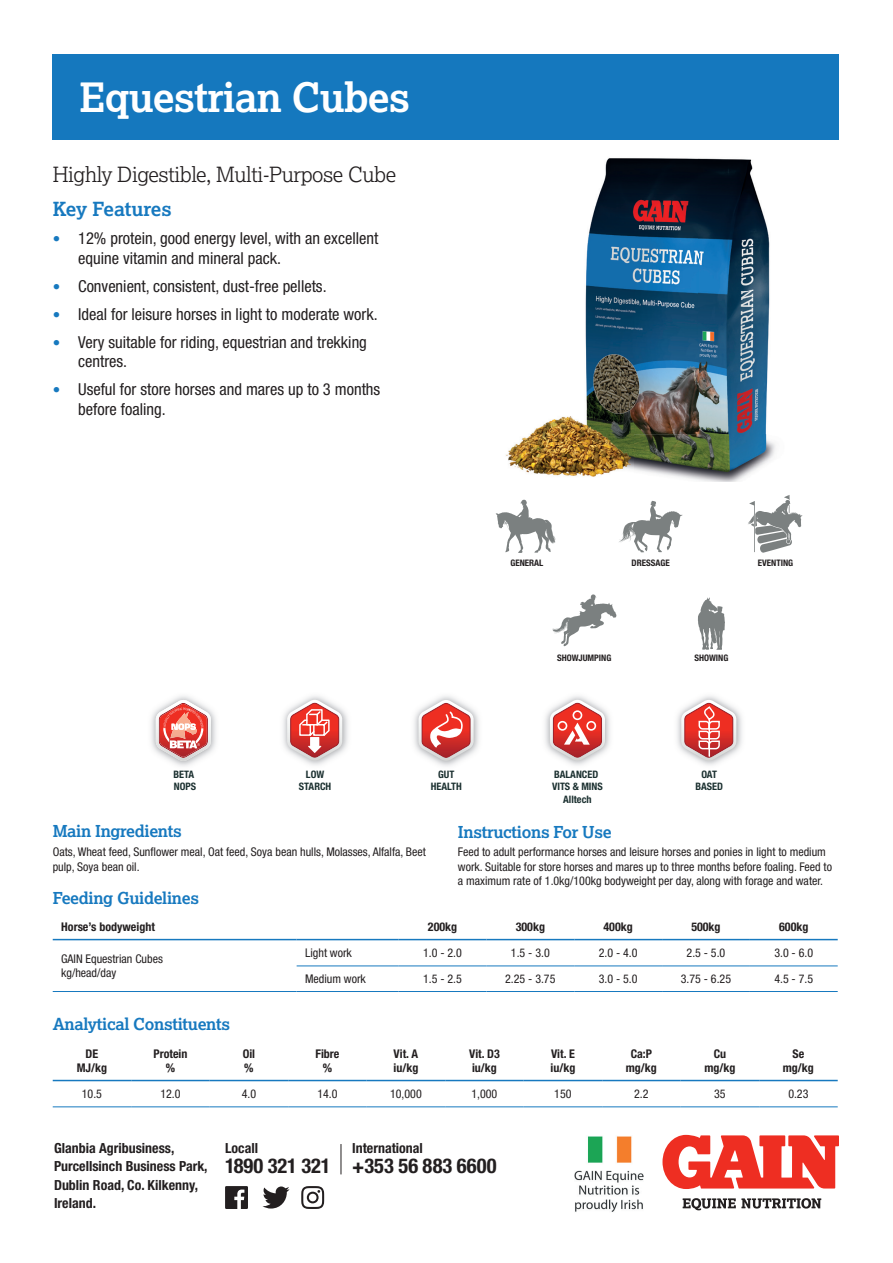
<style>
.page{position:relative;width:893px;height:1263px;background:#fff}
.page>*{position:absolute;margin:0;border:0;box-sizing:border-box;transform-origin:0 0}
.t1{font:700 40.5px "Lexia";letter-spacing:-.02em;color:#fff}
.t2{font:300 21px "Lexia";letter-spacing:-.02em;color:#231f20}
.t3{font:700 condensed 20.4px "Helvetica Neue LT Std";letter-spacing:.005em;color:#231f20}
.t4{font:700 19.5px "Lexia";letter-spacing:-.005em;color:#1779bf}
.t5{font:condensed 16.5px/19.5px "Helvetica Neue LT Std";color:#231f20}
.t6{font:700 16.5px "Lexia";letter-spacing:-.02em;color:#1779bf}
.t7{font:700 condensed 13.95px/18.6px "Helvetica Neue LT Std";color:#231f20}
.t8{font:condensed 12px/14.4px "Helvetica Neue LT Std";color:#231f20}
.t9{font:700 condensed 12px/14.4px "Helvetica Neue LT Std";color:#231f20;text-align:center}
.t10{font:700 condensed 10.35px/12.3px "Helvetica Neue LT Std";color:#1b3030;text-align:center}
.t11{font:700 condensed 9px "Helvetica Neue LT Std";color:#231f20}
.s1{font-weight:500;font-stretch:normal;font-size:15px;color:#1779bf}
</style>
<div class="page">
<div style="left:53px;top:54px;width:786px;height:85px;background:#1578be"></div>
<hr style="left:53px;top:939px;width:244px;height:1px;background:#1779bf">
<hr style="left:297px;top:939px;width:102px;height:1px;background:#1779bf">
<hr style="left:399px;top:939px;width:87px;height:1px;background:#1779bf">
<hr style="left:486px;top:939px;width:88px;height:1px;background:#1779bf">
<hr style="left:574px;top:939px;width:88px;height:1px;background:#1779bf">
<hr style="left:662px;top:939px;width:88px;height:1px;background:#1779bf">
<hr style="left:750px;top:939px;width:88px;height:1px;background:#1779bf">
<hr style="left:53px;top:991px;width:244px;height:1px;background:#1779bf">
<hr style="left:297px;top:966px;width:102px;height:1px;background:#1779bf">
<hr style="left:399px;top:966px;width:87px;height:1px;background:#1779bf">
<hr style="left:486px;top:966px;width:88px;height:1px;background:#1779bf">
<hr style="left:574px;top:966px;width:88px;height:1px;background:#1779bf">
<hr style="left:662px;top:966px;width:88px;height:1px;background:#1779bf">
<hr style="left:750px;top:966px;width:88px;height:1px;background:#1779bf">
<hr style="left:297px;top:991px;width:102px;height:1px;background:#1779bf">
<hr style="left:399px;top:991px;width:87px;height:1px;background:#1779bf">
<hr style="left:486px;top:991px;width:88px;height:1px;background:#1779bf">
<hr style="left:574px;top:991px;width:88px;height:1px;background:#1779bf">
<hr style="left:662px;top:991px;width:88px;height:1px;background:#1779bf">
<hr style="left:750px;top:991px;width:88px;height:1px;background:#1779bf">
<hr style="left:53px;top:1080px;width:78px;height:1px;background:#1779bf">
<hr style="left:131px;top:1080px;width:79px;height:1px;background:#1779bf">
<hr style="left:210px;top:1080px;width:78px;height:1px;background:#1779bf">
<hr style="left:288px;top:1080px;width:79px;height:1px;background:#1779bf">
<hr style="left:367px;top:1080px;width:78px;height:1px;background:#1779bf">
<hr style="left:445px;top:1080px;width:79px;height:1px;background:#1779bf">
<hr style="left:524px;top:1080px;width:78px;height:1px;background:#1779bf">
<hr style="left:602px;top:1080px;width:79px;height:1px;background:#1779bf">
<hr style="left:681px;top:1080px;width:78px;height:1px;background:#1779bf">
<hr style="left:759px;top:1080px;width:79px;height:1px;background:#1779bf">
<hr style="left:53px;top:1106px;width:78px;height:1px;background:#1779bf">
<hr style="left:131px;top:1106px;width:79px;height:1px;background:#1779bf">
<hr style="left:210px;top:1106px;width:78px;height:1px;background:#1779bf">
<hr style="left:288px;top:1106px;width:79px;height:1px;background:#1779bf">
<hr style="left:367px;top:1106px;width:78px;height:1px;background:#1779bf">
<hr style="left:445px;top:1106px;width:79px;height:1px;background:#1779bf">
<hr style="left:524px;top:1106px;width:78px;height:1px;background:#1779bf">
<hr style="left:602px;top:1106px;width:79px;height:1px;background:#1779bf">
<hr style="left:681px;top:1106px;width:78px;height:1px;background:#1779bf">
<hr style="left:759px;top:1106px;width:79px;height:1px;background:#1779bf">
<svg style="left:683px;top:1198px;width:138px;height:12px"></svg>
<svg style="left:662px;top:1135px;width:177px;height:54px"></svg>
<hr style="left:341px;top:1144px;width:1px;height:30px;background:#231f20">
<svg style="left:301px;top:1186px;width:23px;height:23px"></svg>
<svg style="left:225px;top:1186px;width:23px;height:23px"></svg>
<svg style="left:262px;top:1186px;width:28px;height:22px"></svg>
<img style="left:575px;top:1136px;width:68px;height:76px">
<svg style="left:496px;top:500px;width:60px;height:53px"></svg>
<svg style="left:619px;top:501px;width:64px;height:51px"></svg>
<svg style="left:748px;top:495px;width:55px;height:58px"></svg>
<svg style="left:552px;top:594px;width:64px;height:52px"></svg>
<svg style="left:697px;top:597px;width:28px;height:53px"></svg>
<img style="left:585px;top:158px;width:191px;height:324px">
<img style="left:506px;top:410px;width:128px;height:70px">
<img style="left:151px;top:696px;width:65px;height:70px">
<svg style="left:156px;top:700px;width:55px;height:61px"></svg>
<img style="left:545px;top:696px;width:65px;height:69px">
<svg style="left:550px;top:700px;width:55px;height:61px"></svg>
<div style="left:573px;top:710px;width:9px;height:10px;border:2px solid #fff;border-radius:50%"></div>
<div style="left:558px;top:721px;width:9px;height:10px;border:2px solid #fff;border-radius:50%"></div>
<div style="left:586px;top:721px;width:10px;height:10px;border:2px solid #fff;border-radius:50%"></div>
<img style="left:414px;top:696px;width:65px;height:70px">
<svg style="left:418px;top:700px;width:56px;height:61px"></svg>
<img style="left:283px;top:696px;width:65px;height:69px">
<svg style="left:287px;top:700px;width:55px;height:61px"></svg>
<img style="left:677px;top:696px;width:65px;height:69px">
<svg style="left:681px;top:700px;width:55px;height:61px"></svg>
<hr style="left:708px;top:719px;width:2px;height:37px;background:#fff">
<h1 class="t1" style="left:79px;top:72px;width:332px">Equestrian Cubes</h1>
<h2 class="t2" style="left:53px;top:161px;width:345px">Highly Digestible, Multi-Purpose Cube</h2>
<h3 class="t4" style="left:53px;top:197px;width:120px">Key Features</h3>
<h3 class="t5" style="left:78px;top:229px;width:302px;text-indent:-25px"><span class="s1">•</span> 12% protein, good energy level, with an excellent equine vitamin and mineral pack.</h3>
<h3 class="t5" style="left:53px;top:276px;width:275px"><span class="s1">•</span> Convenient, consistent, dust-free pellets.</h3>
<h3 class="t5" style="left:53px;top:304px;width:327px"><span class="s1">•</span> Ideal for leisure horses in light to moderate work.</h3>
<h3 class="t5" style="left:78px;top:332px;width:290px;text-indent:-25px"><span class="s1">•</span> Very suitable for riding, equestrian and trekking centres.</h3>
<h3 class="t5" style="left:78px;top:380px;width:304px;text-indent:-25px"><span class="s1">•</span> Useful for store horses and mares up to 3 months before foaling.</h3>
<p class="t11" style="left:510px;top:557px;width:35px">GENERAL</p>
<p class="t11" style="left:632px;top:557px;width:40px">DRESSAGE</p>
<p class="t11" style="left:758px;top:557px;width:37px">EVENTING</p>
<p class="t11" style="left:557px;top:652px;width:56px">SHOWJUMPING</p>
<p class="t11" style="left:694px;top:652px;width:36px">SHOWING</p>
<p class="t10" style="left:299px;top:768px;width:34px">LOW<br>STARCH</p>
<p class="t10" style="left:695px;top:768px;width:29px">OAT<br>BASED</p>
<p class="t10" style="left:173px;top:768px;width:24px;text-align:left">BETA<br>NOPS</p>
<p class="t10" style="left:552px;top:768px;width:52px">BALANCED<br>VITS &amp; MINS<br>Alltech</p>
<p class="t10" style="left:431px;top:768px;width:33px">GUT<br>HEALTH</p>
<h3 class="t6" style="left:53px;top:821px;width:131px">Main Ingredients</h3>
<p class="t8" style="left:53px;top:845px;width:375px">Oats, Wheat feed, Sunflower meal, Oat feed, Soya bean hulls, Molasses, Alfalfa, Beet pulp, Soya bean oil.</p>
<h3 class="t6" style="left:53px;top:887px;width:148px">Feeding Guidelines</h3>
<p class="t9" style="left:61px;top:919px;width:95px">Horse’s bodyweight</p>
<p class="t9" style="left:428px;top:919px;width:31px">200kg</p>
<p class="t9" style="left:516px;top:919px;width:31px">300kg</p>
<p class="t9" style="left:603px;top:919px;width:31px">400kg</p>
<p class="t9" style="left:691px;top:919px;width:31px">500kg</p>
<p class="t9" style="left:779px;top:919px;width:31px">600kg</p>
<p class="t8" style="left:61px;top:951px;width:103px">GAIN Equestrian Cubes kg/head/day</p>
<h3 class="t6" style="left:458px;top:821px;width:155px">Instructions For Use</h3>
<p class="t8" style="left:458px;top:845px;width:376px">Feed to adult performance horses and leisure horses and ponies in light to medium work. Suitable for store horses and mares up to three months before foaling. Feed to a maximum rate of 1.0kg/100kg bodyweight per day, along with forage and water.</p>
<p class="t8" style="left:305px;top:946px;width:48px">Light work</p>
<p class="t8" style="left:423px;top:946px;width:40px">1.0 - 2.0</p>
<p class="t8" style="left:511px;top:946px;width:40px">1.5 - 3.0</p>
<p class="t8" style="left:599px;top:946px;width:40px">2.0 - 4.0</p>
<p class="t8" style="left:687px;top:946px;width:40px">2.5 - 5.0</p>
<p class="t8" style="left:774px;top:946px;width:40px">3.0 - 6.0</p>
<p class="t8" style="left:305px;top:971px;width:62px">Medium work</p>
<p class="t8" style="left:423px;top:971px;width:40px">1.5 - 2.5</p>
<p class="t8" style="left:505px;top:971px;width:52px">2.25 - 3.75</p>
<p class="t8" style="left:599px;top:971px;width:40px">3.0 - 5.0</p>
<p class="t8" style="left:681px;top:971px;width:52px">3.75 - 6.25</p>
<p class="t8" style="left:774px;top:971px;width:40px">4.5 - 7.5</p>
<h3 class="t6" style="left:53px;top:1014px;width:179px">Analytical Constituents</h3>
<p class="t9" style="left:77px;top:1046px;width:32px">DE<br>MJ/kg</p>
<p class="t9" style="left:153px;top:1046px;width:35px">Protein %</p>
<p class="t9" style="left:243px;top:1046px;width:14px;text-align:left">Oil %</p>
<p class="t9" style="left:315px;top:1046px;width:25px">Fibre %</p>
<p class="t9" style="left:393px;top:1046px;width:26px;text-align:left">Vit. A iu/kg</p>
<p class="t9" style="left:469px;top:1046px;width:32px;text-align:left">Vit. D3 iu/kg</p>
<p class="t9" style="left:550px;top:1046px;width:26px;text-align:left">Vit. E iu/kg</p>
<p class="t9" style="left:626px;top:1046px;width:33px">Ca:P mg/kg</p>
<p class="t9" style="left:704px;top:1046px;width:33px">Cu mg/kg</p>
<p class="t9" style="left:783px;top:1046px;width:33px">Se mg/kg</p>
<p class="t8" style="left:82px;top:1087px;width:22px">10.5</p>
<p class="t8" style="left:160px;top:1087px;width:22px">12.0</p>
<p class="t8" style="left:242px;top:1087px;width:16px">4.0</p>
<p class="t8" style="left:317px;top:1087px;width:22px">14.0</p>
<p class="t8" style="left:390px;top:1087px;width:33px">10,000</p>
<p class="t8" style="left:471px;top:1087px;width:27px">1,000</p>
<p class="t8" style="left:554px;top:1087px;width:19px">150</p>
<p class="t8" style="left:634px;top:1087px;width:16px">2.2</p>
<p class="t8" style="left:714px;top:1087px;width:13px">35</p>
<p class="t8" style="left:788px;top:1087px;width:22px">0.23</p>
<p class="t7" style="left:54px;top:1138px;width:155px">Glanbia Agribusiness,<br>Purcellsinch Business Park,<br>Dublin Road, Co. Kilkenny,<br>Ireland.</p>
<p class="t7" style="left:225px;top:1138px;width:34px">Locall</p>
<h3 class="t3" style="left:225px;top:1153px;width:107px">1890 321 321</h3>
<p class="t7" style="left:352px;top:1138px;width:72px">International</p>
<h3 class="t3" style="left:352px;top:1153px;width:146px">+353 56 883 6600</h3>
</div>
